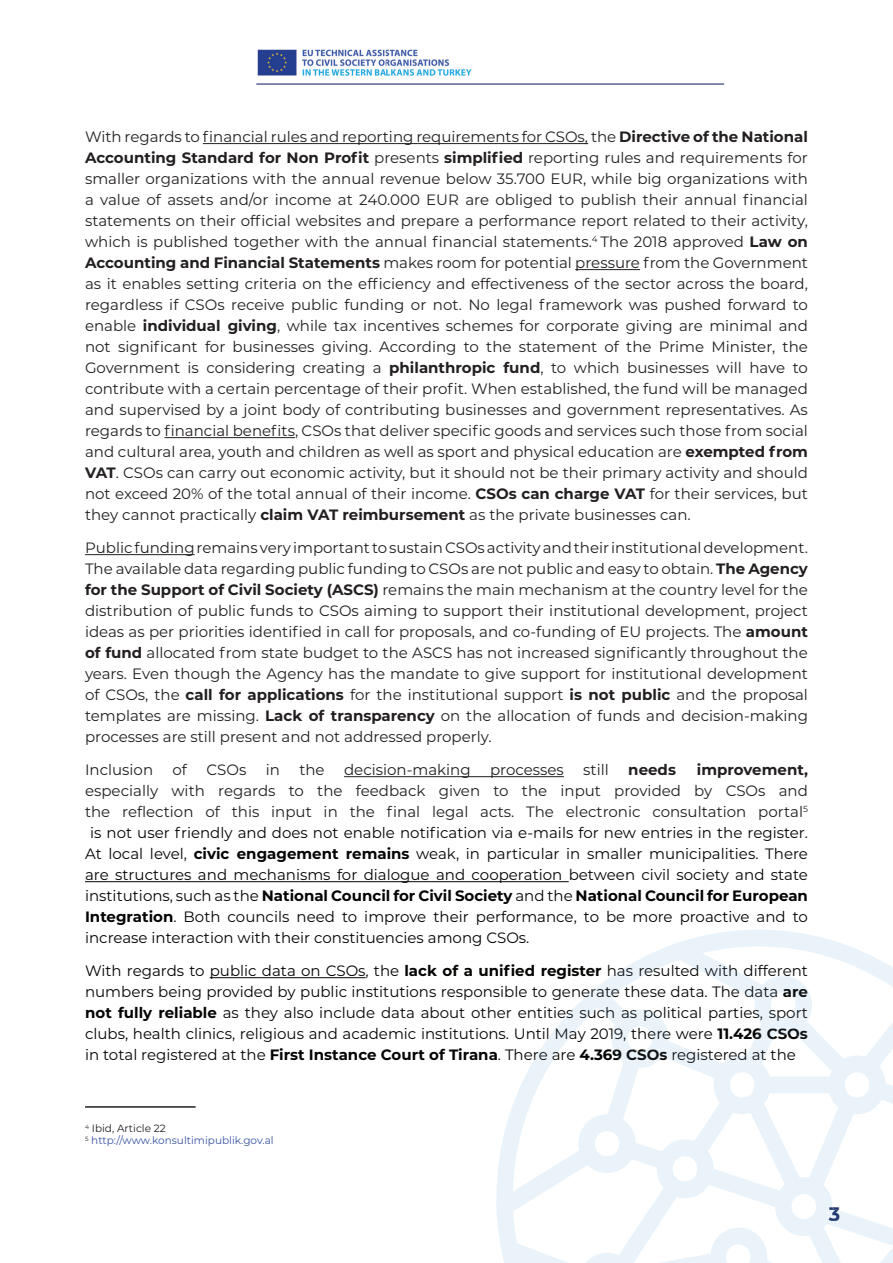
<style>
.page{position:relative;width:893px;height:1263px;background:#fff}
.page>*{position:absolute;margin:0;border:0;box-sizing:border-box;transform-origin:0 0}
.t1{font:700 19.5px "Montserrat";color:#213b70}
.t2{font:15px/21px "Montserrat";color:#231f20;text-align:justify}
.t3{font:15px "Montserrat";color:#040503}
.t4{font:15px "Montserrat";color:#101417}
.t5{font:700 15px "Montserrat";color:#040503}
.t6{font:700 15px "Montserrat";color:#231f20}
.t7{font:10.5px/12px "Montserrat";color:#3853a3}
.s1{font-weight:700}
.s2{font-weight:400}
.s3{color:#101417}
.s4{font-weight:700;color:#040503}
.s5{font-weight:400;color:#101417}
.s6{color:#231f20}
</style>
<div class="page">
<img style="left:257px;top:49px;width:215px;height:27px">
<hr style="left:256px;top:83px;width:468px;height:2px;background:#242f67">
<hr style="left:203px;top:143px;width:385px;height:1px;background:#231f20">
<hr style="left:575px;top:269px;width:65px;height:1px;background:#231f20">
<hr style="left:164px;top:437px;width:131px;height:1px;background:#231f20">
<hr style="left:85px;top:554px;width:110px;height:1px;background:#231f20">
<hr style="left:344px;top:776px;width:220px;height:1px;background:#231f20">
<hr style="left:85px;top:881px;width:484px;height:1px;background:#040503">
<hr style="left:210px;top:977px;width:156px;height:1px;background:#040503">
<svg style="left:496px;top:930px;width:397px;height:333px"></svg>
<svg style="left:829px;top:1207px;width:10px;height:14px"></svg>
<svg style="left:611px;top:965px;width:178px;height:11px"></svg>
<svg style="left:582px;top:986px;width:226px;height:14px"></svg>
<svg style="left:562px;top:1007px;width:246px;height:14px"></svg>
<svg style="left:534px;top:1028px;width:274px;height:35px"></svg>
<hr style="left:85px;top:1106px;width:111px;height:2px;background:#231f20">
<p class="t2" style="left:85px;top:126px;width:724px">With regards to financial rules and reporting requirements for CSOs, the <span class="s1">Directive of the National Accounting Standard for Non Profit</span> presents <span class="s1">simplified</span> reporting rules and requirements for smaller organizations with the annual revenue below 35.700 EUR, while big organizations with a value of assets and/or income at 240.000 EUR are obliged to publish their annual financial statements on their official websites and prepare a performance report related to their activity, which is published together with the annual financial statements.<sup>4</sup> The 2018 approved <span class="s1">Law on Accounting and Financial Statements</span> makes room for potential pressure from the Government as it enables setting criteria on the efficiency and effectiveness of the sector across the board, regardless if CSOs receive public funding or not. No legal framework was pushed forward to enable <span class="s1">individual giving</span>, while tax incentives schemes for corporate giving are minimal and not significant for businesses giving. According to the statement of the Prime Minister, the Government is considering creating a <span class="s1">philanthropic fund</span>, to which businesses will have to contribute with a certain percentage of their profit. When established, the fund will be managed and supervised by a joint body of contributing businesses and government representatives. As regards to financial benefits, CSOs that deliver specific goods and services such those from social and cultural area, youth and children as well as sport and physical education are <span class="s1">exempted from VAT</span>. CSOs can carry out economic activity, but it should not be their primary activity and should not exceed 20% of the total annual of their income. <span class="s1">CSOs can charge VAT</span> for their services, but they cannot practically <span class="s1">claim VAT reimbursement</span> as the private businesses can.</p>
<p class="t2" style="left:85px;top:537px;width:724px">Public funding remains very important to sustain CSOs activity and their institutional development.<br>The available data regarding public funding to CSOs are not public and easy to obtain. <span class="s1">The Agency for the Support of Civil Society (ASCS)</span> remains the main mechanism at the country level for the distribution of public funds to CSOs aiming to support their institutional development, project ideas as per priorities identified in call for proposals, and co-funding of EU projects. The <span class="s1">amount of fund</span> allocated from state budget to the ASCS has not increased significantly throughout the years. Even though the Agency has the mandate to give support for institutional development of CSOs, the <span class="s1">call for applications</span> for the institutional support <span class="s1">is not public</span> and the proposal templates are missing. <span class="s1">Lack of transparency</span> on the allocation of funds and decision-making processes are still present and not addressed properly.</p>
<p class="t2" style="left:85px;top:759px;width:70px">Inclusion</p>
<p class="t2" style="left:173px;top:759px;width:16px">of</p>
<p class="t2" style="left:206px;top:759px;width:41px">CSOs</p>
<p class="t2" style="left:266px;top:759px;width:16px">in</p>
<p class="t2" style="left:299px;top:759px;width:27px">the</p>
<p class="t2" style="left:344px;top:759px;width:128px">decision-making</p>
<p class="t2" style="left:490px;top:759px;width:75px">processes</p>
<p class="t2" style="left:583px;top:759px;width:27px">still</p>
<p class="t6" style="left:628px;top:759px;width:49px">needs</p>
<p class="t6" style="left:697px;top:759px;width:112px">improvement,</p>
<p class="t2" style="left:85px;top:780px;width:724px">especially with regards to the feedback given to the input provided by CSOs and</p>
<p class="t2" style="left:85px;top:801px;width:724px">the reflection of this input in the final legal acts. The electronic consultation portal<sup>5</sup></p>
<p class="t3" style="left:90px;top:822px;width:719px">is not user friendly and does not enable notification via e-mails for new entries in the register.</p>
<p class="t3" style="left:85px;top:843px;width:724px">At local level, <span class="s1">civic engagement remains</span> weak, in particular in smaller municipalities. There</p>
<p class="t3" style="left:85px;top:864px;width:724px">are structures and mechanisms for dialogue and cooperation between civil society and state</p>
<p class="t5" style="left:85px;top:885px;width:724px"><span class="s2">institutions, such as the</span> National Council for Civil Society <span class="s2">and the</span> National Council for European</p>
<p class="t3" style="left:85px;top:906px;width:724px"><span class="s1">Integration</span>. Both councils need to improve their performance, to be more proactive and to</p>
<p class="t3" style="left:85px;top:927px;width:446px">increase interaction with their constituencies among CSOs.</p>
<p class="t3" style="left:85px;top:960px;width:724px">With regards to public data on CSOs, the <span class="s1">lack of a unified register</span> <span class="s3">has resulted with different</span></p>
<p class="t4" style="left:85px;top:1002px;width:724px"><span class="s4">not fully reliable</span> as they also include data about other entities such as political parties, sport</p>
<p class="t5" style="left:85px;top:1044px;width:712px"><span class="s2">in total registered at the</span> First Instance Court of Tirana<span class="s5">. There are</span> <span class="s3">4.369 CSOs</span> <span class="s5">registered at the</span></p>
<p class="t4" style="left:85px;top:981px;width:724px">numbers being provided by public institutions responsible to generate these data. The data <span class="s1">are</span></p>
<p class="t4" style="left:85px;top:1023px;width:724px">clubs, health clinics, religious and academic institutions. Until May 2019, there were <span class="s1">11.426 CSOs</span></p>
<p class="t7" style="left:85px;top:1122px;width:190px"><sup>4</sup> <span class="s6">Ibid, Article 22<br></span><sup>5</sup> http://www.konsultimipublik.gov.al</p>
<h1 class="t1" style="left:829px;top:1199px;width:13px">3</h1>
</div>
